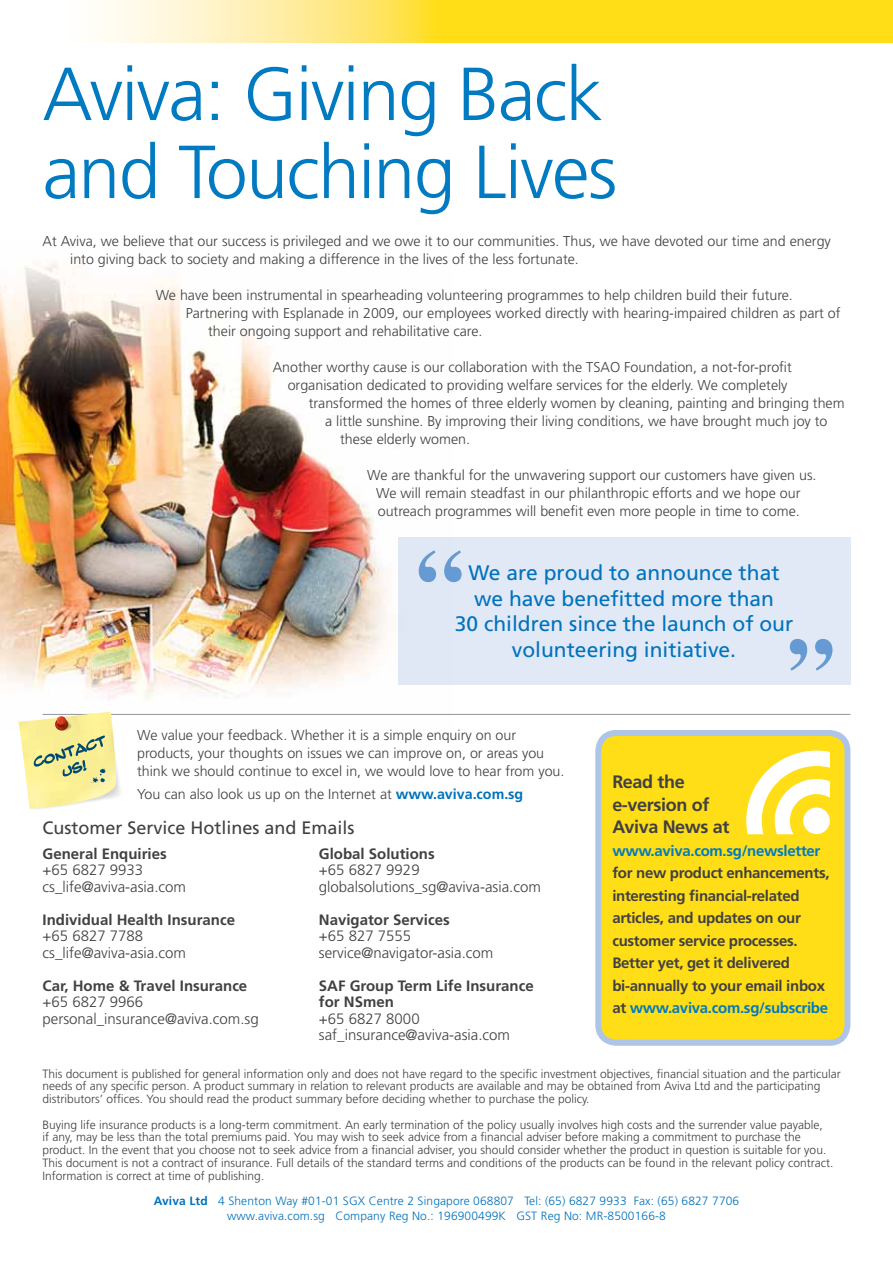
<style>
.page{position:relative;width:893px;height:1263px;background:#fff}
.page>*{position:absolute;margin:0;border:0;box-sizing:border-box;transform-origin:0 0}
.t1{font:700 94.5px "Times";color:#659ad2}
.t2{font:300 75px/78px "Frutiger";letter-spacing:-.02em;color:#007ac1}
.t3{font:21px/25.5px "Frutiger";color:#0072bc;text-align:center}
.t4{font:18px "Frutiger";color:#414042}
.t5{font:700 18px/22.5px "Frutiger";letter-spacing:-.02em;color:#414042}
.t6{font:300 15px/16.5px "Frutiger";color:#414042}
.t7{font:700 15px/22.5px "Frutiger";letter-spacing:-.02em;color:#414042}
.t8{font:700 15px/16.5px "Frutiger";color:#414042}
.t9{font:700 15px "Frutiger";letter-spacing:-.02em;color:#007ac1}
.t10{font:300 14.25px/18px "Frutiger";color:#414042}
.t11{font:300 12px/12.8px "Frutiger";color:#414042}
.t12{font:300 12px/15px "Frutiger";letter-spacing:.01em;color:#0072bc;text-align:center}
.s1{font-weight:700;color:#0072bc}
.s2{color:#007ac1}
.s3{font-weight:700}
</style>
<div class="page">
<img style="left:0;top:261px;width:452px;height:453px">
<svg style="left:101px;top:0;width:792px;height:43px;background:#ffe452"></svg>
<div style="left:398px;top:537px;width:452px;height:147px;background:#e1e8f6"></div>
<div style="left:598px;top:733px;width:249px;height:310px;background:#ffde17;border-radius:18px"></div>
<div style="left:595px;top:730px;width:255px;height:316px;border:6px solid #aec5e7;border-radius:18px"></div>
<svg style="left:746px;top:751px;width:84px;height:83px"></svg>
<div style="left:803px;top:807px;width:27px;height:27px;background:#fff;border-radius:50%"></div>
<hr style="left:43px;top:714px;width:807px;height:1px;background:#939598">
<svg style="left:18px;top:712px;width:106px;height:97px"></svg>
<h2 class="t2" style="left:43px;top:56px;width:576px">Aviva: Giving Back and Touching Lives</h2>
<p class="t10" style="left:70px;top:232px;width:762px;text-indent:-28px">At Aviva, we believe that our success is privileged and we owe it to our communities. Thus, we have devoted our time and energy into giving back to society and making a difference in the lives of the less fortunate.</p>
<p class="t10" style="left:156px;top:286px;width:639px">We have been instrumental in spearheading volunteering programmes to help children build their future.</p>
<p class="t10" style="left:186px;top:304px;width:656px">Partnering with Esplanade in 2009, our employees worked directly with hearing-impaired children as part of</p>
<p class="t10" style="left:208px;top:322px;width:276px">their ongoing support and rehabilitative care.</p>
<p class="t10" style="left:273px;top:358px;width:521px">Another worthy cause is our collaboration with the TSAO Foundation, a not-for-profit</p>
<p class="t10" style="left:288px;top:376px;width:501px">organisation dedicated to providing welfare services for the elderly. We completely</p>
<p class="t10" style="left:309px;top:394px;width:537px">transformed the homes of three elderly women by cleaning, painting and bringing them</p>
<p class="t10" style="left:325px;top:412px;width:504px">a little sunshine. By improving their living conditions, we have brought much joy to</p>
<p class="t10" style="left:340px;top:430px;width:131px">these elderly women.</p>
<p class="t10" style="left:367px;top:466px;width:451px;text-align:center">We are thankful for the unwavering support our customers have given us.<br>We will remain steadfast in our philanthropic efforts and we hope our outreach programmes will benefit even more people in time to come.</p>
<h1 class="t1" style="left:416px;top:493px;width:49px">“</h1>
<h3 class="t3" style="left:455px;top:560px;width:340px">We are proud to announce that we have benefitted more than<br>30 children since the launch of our volunteering initiative.</h3>
<h1 class="t1" style="left:787px;top:582px;width:49px">”</h1>
<p class="t10" style="left:137px;top:727px;width:429px">We value your feedback. Whether it is a simple enquiry on our products, your thoughts on issues we can improve on, or areas you think we should continue to excel in, we would love to hear from you.</p>
<p class="t10" style="left:137px;top:785px;width:388px">You can also look us up on the Internet at <span class="s1">www.aviva.com.sg</span></p>
<p class="t4" style="left:43px;top:817px;width:314px">Customer Service Hotlines and Emails</p>
<p class="t8" style="left:43px;top:845px;width:126px">General Enquiries</p>
<p class="t6" style="left:43px;top:862px;width:145px">+65 6827 9933 cs_life@aviva-asia.com</p>
<p class="t8" style="left:43px;top:911px;width:194px">Individual Health Insurance</p>
<p class="t6" style="left:43px;top:928px;width:145px">+65 6827 7788 cs_life@aviva-asia.com</p>
<p class="t8" style="left:43px;top:977px;width:206px">Car, Home &amp; Travel Insurance</p>
<p class="t6" style="left:43px;top:994px;width:218px">+65 6827 9966 personal_insurance@aviva.com.sg</p>
<p class="t8" style="left:319px;top:845px;width:117px">Global Solutions</p>
<p class="t6" style="left:319px;top:862px;width:224px">+65 6827 9929 globalsolutions_sg@aviva-asia.com</p>
<p class="t8" style="left:319px;top:911px;width:132px">Navigator Services</p>
<p class="t6" style="left:319px;top:928px;width:176px">+65 827 7555 service@navigator-asia.com</p>
<p class="t8" style="left:319px;top:977px;width:216px">SAF Group Term Life Insurance for NSmen</p>
<p class="t6" style="left:319px;top:1010px;width:193px">+65 6827 8000 saf_insurance@aviva-asia.com</p>
<p class="t5" style="left:612px;top:771px;width:119px">Read the e-version of<br>Aviva News at</p>
<p class="t9" style="left:612px;top:842px;width:210px">www.aviva.com.sg/newsletter</p>
<p class="t7" style="left:612px;top:862px;width:219px">for new product enhancements, interesting financial-related articles, and updates on our customer service processes.<br>Better yet, get it delivered bi-annually to your email inbox at <span class="s2">www.aviva.com.sg/subscribe</span></p>
<p class="t11" style="left:43px;top:1067px;width:800px">This document is published for general information only and does not have regard to the specific investment objectives, financial situation and the particular needs of any specific person. A product summary in relation to relevant products are available and may be obtained from Aviva Ltd and the participating distributors’ offices. You should read the product summary before deciding whether to purchase the policy.</p>
<p class="t11" style="left:43px;top:1118px;width:792px">Buying life insurance products is a long-term commitment. An early termination of the policy usually involves high costs and the surrender value payable,<br>if any, may be less than the total premiums paid. You may wish to seek advice from a financial adviser before making a commitment to purchase the product. In the event that you choose not to seek advice from a financial adviser, you should consider whether the product in question is suitable for you.<br>This document is not a contract of insurance. Full details of the standard terms and conditions of the products can be found in the relevant policy contract.<br>Information is correct at time of publishing.</p>
<p class="t12" style="left:154px;top:1194px;width:587px"><span class="s3">Aviva Ltd</span> 4 Shenton Way #01-01 SGX Centre 2 Singapore 068807 Tel: (65) 6827 9933 Fax: (65) 6827 7706 www.aviva.com.sg Company Reg No.: 196900499K GST Reg No: MR-8500166-8</p>
</div>
